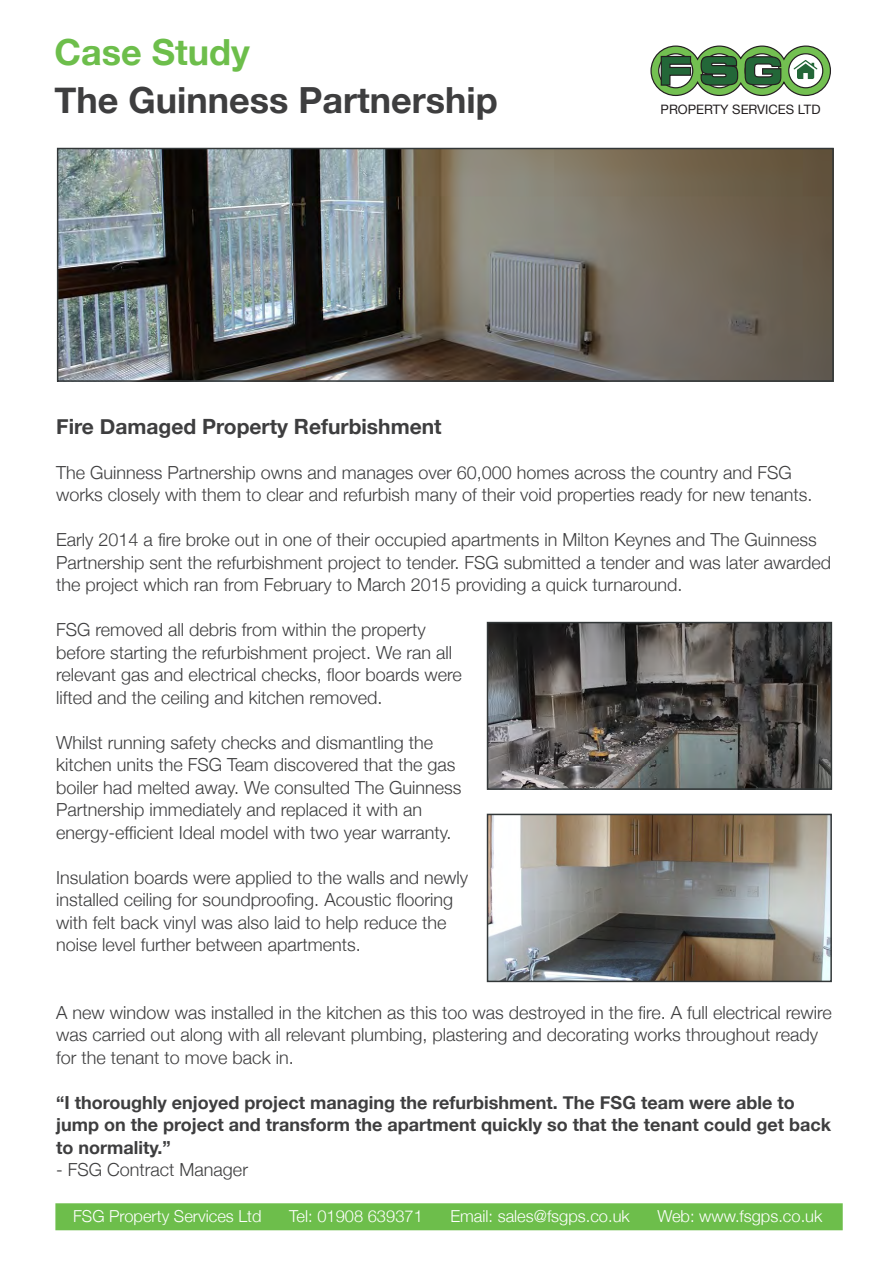
<style>
.page{position:relative;width:893px;height:1263px;background:#fff}
.page>*{position:absolute;margin:0;border:0;box-sizing:border-box;transform-origin:0 0}
.t1{font:700 36px "Helvetica Neue";color:#3e3e3f}
.t2{font:700 36px "Helvetica Neue";color:#6dbe4b}
.t3{font:700 21px "Helvetica Neue";color:#3e3e3f}
.t4{font:300 18px/22.5px "Helvetica Neue";color:#3e3e3f}
.t5{font:700 18px/22.5px "Helvetica Neue";color:#3e3e3f}
.t6{font:300 16.5px "Helvetica Neue";color:#fff}
.t7{font:13.05px "Helvetica Neue";color:#231f20}
</style>
<div class="page">
<div style="left:55px;top:1203px;width:788px;height:27px;background:#6dbe4b;border:2px solid #6dbe4b"></div>
<img style="left:60px;top:151px;width:771px;height:228px">
<div style="left:57px;top:148px;width:777px;height:234px;border:2px solid #323738"></div>
<img style="left:490px;top:625px;width:339px;height:162px">
<div style="left:487px;top:622px;width:345px;height:168px;border:2px solid #323738"></div>
<img style="left:490px;top:817px;width:339px;height:162px">
<div style="left:487px;top:814px;width:345px;height:168px;border:2px solid #323738"></div>
<svg style="left:650px;top:45px;width:181px;height:52px"></svg>
<h1 class="t2" style="left:54px;top:30px;width:197px">Case Study</h1>
<h1 class="t1" style="left:54px;top:78px;width:445px">The Guinness Partnership</h1>
<p class="t7" style="left:661px;top:102px;width:161px">PROPERTY SERVICES LTD</p>
<p class="t3" style="left:56px;top:413px;width:387px">Fire Damaged Property Refurbishment</p>
<p class="t4" style="left:56px;top:461px;width:758px">The Guinness Partnership owns and manages over 60,000 homes across the country and FSG works closely with them to clear and refurbish many of their void properties ready for new tenants.</p>
<p class="t4" style="left:56px;top:528px;width:776px">Early 2014 a fire broke out in one of their occupied apartments in Milton Keynes and The Guinness<br>Partnership sent the refurbishment project to tender. FSG submitted a tender and was later awarded the project which ran from February to March 2015 providing a quick turnaround.</p>
<p class="t4" style="left:56px;top:618px;width:407px">FSG removed all debris from within the property before starting the refurbishment project. We ran all relevant gas and electrical checks, floor boards were lifted and the ceiling and kitchen removed.</p>
<p class="t4" style="left:56px;top:731px;width:407px">Whilst running safety checks and dismantling the kitchen units the FSG Team discovered that the gas boiler had melted away. We consulted The Guinness Partnership immediately and replaced it with an energy-efficient Ideal model with two year warranty.</p>
<p class="t4" style="left:56px;top:866px;width:413px">Insulation boards were applied to the walls and newly installed ceiling for soundproofing. Acoustic flooring with felt back vinyl was also laid to help reduce the noise level further between apartments.</p>
<p class="t4" style="left:56px;top:1001px;width:777px">A new window was installed in the kitchen as this too was destroyed in the fire. A full electrical rewire was carried out along with all relevant plumbing, plastering and decorating works throughout ready for the tenant to move back in.</p>
<p class="t5" style="left:56px;top:1091px;width:776px">“I thoroughly enjoyed project managing the refurbishment. The FSG team were able to jump on the project and transform the apartment quickly so that the tenant could get back to normality.”</p>
<p class="t4" style="left:56px;top:1158px;width:193px">- FSG Contract Manager</p>
<p class="t6" style="left:73px;top:1206px;width:190px">FSG Property Services Ltd</p>
<p class="t6" style="left:289px;top:1206px;width:135px">Tel: 01908 639371</p>
<p class="t6" style="left:450px;top:1206px;width:181px">Email: sales@fsgps.co.uk</p>
<p class="t6" style="left:657px;top:1206px;width:167px">Web: www.fsgps.co.uk</p>
</div>
